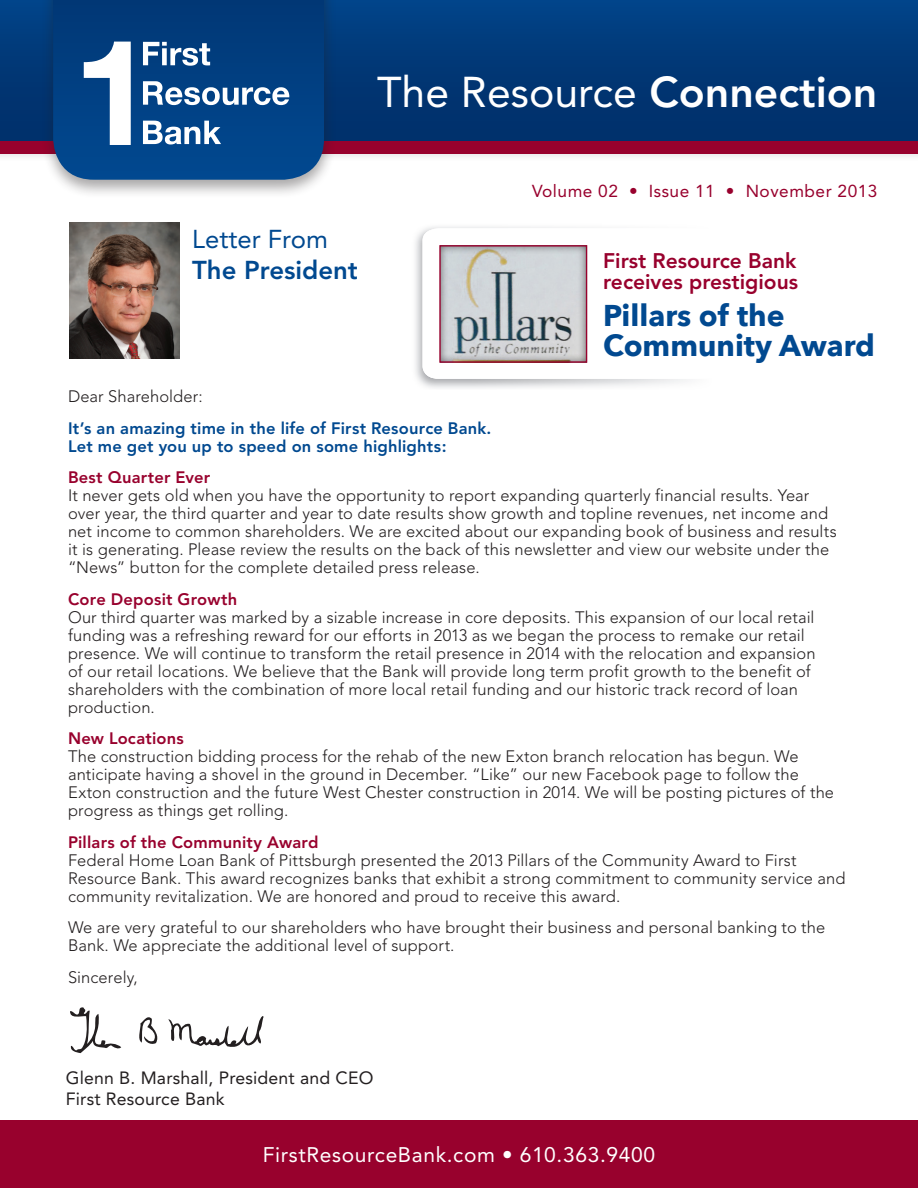
<style>
.page{position:relative;width:918px;height:1188px;background:#fff}
.page>*{position:absolute;margin:0;border:0;box-sizing:border-box;transform-origin:0 0}
.t1{font:42.75px "Avenir";color:#fff}
.t2{font:700 30px/30px "Avenir Next";color:#014990}
.t3{font:800 25.65px/30.9px "Avenir";color:#014990}
.t4{font:800 21px "Avenir";color:#98012d}
.t5{font:21px "Avenir";letter-spacing:.03em;color:#fff}
.t6{font:17.7px "Avenir";letter-spacing:.01em;color:#231f20}
.t7{font:17.25px "Avenir";letter-spacing:.03em;color:#98012d}
.Body_Text{font:300 16.5px/18px "Avenir";letter-spacing:.005em;color:#231f20}
.Body_Text-2{font:800 16.5px/18px "Avenir";letter-spacing:.01em;color:#014990}
.s1{font-weight:800}
.s2{font-weight:400}
.s3{font-weight:800;color:#98012d}
</style>
<div class="page">
<img style="left:415px;top:227px;width:272px;height:161px">
<svg style="left:423px;top:228px;width:264px;height:151px"></svg>
<div style="left:0;top:11px;width:918px;height:151px;background:#231f20;opacity:.1"></div>
<div style="left:0;top:15px;width:918px;height:138px;background:#98012d"></div>
<div style="left:0;top:0;width:918px;height:140px;background:linear-gradient(to bottom,#014387,#002e68)"></div>
<div style="left:41px;top:0;width:295px;height:198px;background:#231f20;opacity:.4"></div>
<svg style="left:53px;top:0;width:271px;height:180px"></svg>
<svg style="left:143px;top:42px;width:67px;height:24px"></svg>
<svg style="left:143px;top:81px;width:146px;height:24px"></svg>
<svg style="left:143px;top:121px;width:78px;height:23px"></svg>
<svg style="left:84px;top:42px;width:47px;height:103px"></svg>
<div style="left:0;top:1120px;width:918px;height:68px;background:#98012d"></div>
<img style="left:69px;top:222px;width:110px;height:137px">
<svg style="left:70px;top:1007px;width:194px;height:47px"></svg>
<div style="left:440px;top:245px;width:147px;height:117px;background:#231f20;opacity:.75"></div>
<div style="left:439px;top:245px;width:148px;height:118px;border:1px solid #98012d"></div>
<p class="t1" style="left:377px;top:67px;width:502px">The Resource <span class="s1">Connection</span></p>
<p class="t3" style="left:192px;top:224px;width:167px"><span class="s2">Letter From<br></span>The President</p>
<p class="t7" style="left:532px;top:181px;width:347px">Volume 02 • Issue 11 • November 2013</p>
<p class="t4" style="left:603px;top:248px;width:195px">First Resource Bank</p>
<p class="t4" style="left:603px;top:269px;width:196px">receives prestigious</p>
<p class="t2" style="left:603px;top:301px;width:273px">Pillars of the<br>Community Award</p>
<p class="Body_Text" style="left:68px;top:388px;width:136px">Dear Shareholder:</p>
<p class="Body_Text-2" style="left:68px;top:419px;width:425px">It’s an amazing time in the life of First Resource Bank.<br>Let me get you up to speed on some highlights:</p>
<p class="Body_Text" style="left:68px;top:469px;width:770px"><span class="s3">Best Quarter Ever<br></span>It never gets old when you have the opportunity to report expanding quarterly financial results. Year over year, the third quarter and year to date results show growth and topline revenues, net income and net income to common shareholders. We are excited about our expanding book of business and results it is generating. Please review the results on the back of this newsletter and view our website under the “News” button for the complete detailed press release.</p>
<p class="Body_Text" style="left:68px;top:590px;width:749px"><span class="s3">Core Deposit Growth<br></span>Our third quarter was marked by a sizable increase in core deposits. This expansion of our local retail funding was a refreshing reward for our efforts in 2013 as we began the process to remake our retail presence. We will continue to transform the retail presence in 2014 with the relocation and expansion of our retail locations. We believe that the Bank will provide long term profit growth to the benefit of shareholders with the combination of more local retail funding and our historic track record of loan production.</p>
<p class="Body_Text" style="left:68px;top:730px;width:768px"><span class="s3">New Locations<br></span>The construction bidding process for the rehab of the new Exton branch relocation has begun. We anticipate having a shovel in the ground in December. “Like” our new Facebook page to follow the Exton construction and the future West Chester construction in 2014. We will be posting pictures of the progress as things get rolling.</p>
<p class="Body_Text" style="left:68px;top:833px;width:779px"><span class="s3">Pillars of the Community Award<br></span>Federal Home Loan Bank of Pittsburgh presented the 2013 Pillars of the Community Award to First Resource Bank. This award recognizes banks that exhibit a strong commitment to community service and community revitalization. We are honored and proud to receive this award.</p>
<p class="Body_Text" style="left:68px;top:919px;width:759px">We are very grateful to our shareholders who have brought their business and personal banking to the<br>Bank. We appreciate the additional level of support.</p>
<p class="Body_Text" style="left:68px;top:968px;width:71px">Sincerely,</p>
<p class="t6" style="left:66px;top:1068px;width:309px">Glenn B. Marshall, President and CEO</p>
<p class="t6" style="left:66px;top:1089px;width:160px">First Resource Bank</p>
<p class="t5" style="left:263px;top:1142px;width:394px">FirstResourceBank.com • 610.363.9400</p>
</div>
